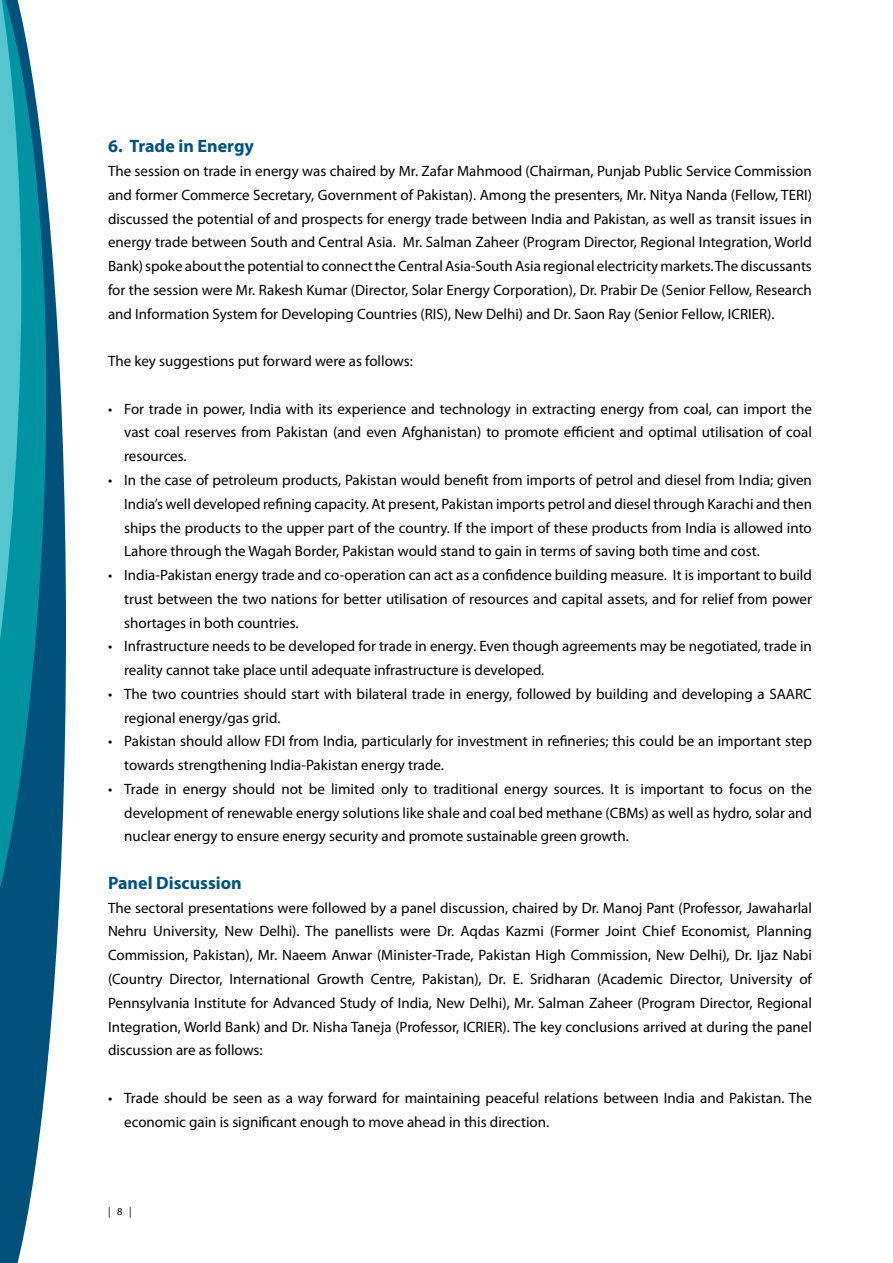
<style>
.page{position:relative;width:893px;height:1263px;background:#fff}
.page>*{position:absolute;margin:0;border:0;box-sizing:border-box;transform-origin:0 0}
.t1{font:700 18px "Myriad Pro";color:#00527d}
.t2{font:15px/23.7px "Myriad Pro";color:#000;text-align:justify}
.t3{font:10.5px "Myriad Pro";color:#000}
</style>
<div class="page">
<svg style="left:0;top:185px;width:66px;height:1078px;fill:#00527d"></svg>
<svg style="left:0;top:0;width:46px;height:952px;background:#1f91a6"></svg>
<p class="t1" style="left:108px;top:134px;width:147px">6. Trade in Energy</p>
<p class="t2" style="left:108px;top:159px;width:705px">The session on trade in energy was chaired by Mr. Zafar Mahmood (Chairman, Punjab Public Service Commission and former Commerce Secretary, Government of Pakistan). Among the presenters, Mr. Nitya Nanda (Fellow, TERI) discussed the potential of and prospects for energy trade between India and Pakistan, as well as transit issues in energy trade between South and Central Asia. Mr. Salman Zaheer (Program Director, Regional Integration, World Bank) spoke about the potential to connect the Central Asia-South Asia regional electricity markets. The discussants for the session were Mr. Rakesh Kumar (Director, Solar Energy Corporation), Dr. Prabir De (Senior Fellow, Research and Information System for Developing Countries (RIS), New Delhi) and Dr. Saon Ray (Senior Fellow, ICRIER).</p>
<p class="t2" style="left:108px;top:349px;width:306px">The key suggestions put forward were as follows:</p>
<p class="t2" style="left:124px;top:397px;width:689px;text-indent:-16px">• For trade in power, India with its experience and technology in extracting energy from coal, can import the vast coal reserves from Pakistan (and even Afghanistan) to promote efficient and optimal utilisation of coal resources.</p>
<p class="t2" style="left:124px;top:468px;width:689px;text-indent:-16px">• In the case of petroleum products, Pakistan would benefit from imports of petrol and diesel from India; given India’s well developed refining capacity. At present, Pakistan imports petrol and diesel through Karachi and then ships the products to the upper part of the country. If the import of these products from India is allowed into Lahore through the Wagah Border, Pakistan would stand to gain in terms of saving both time and cost.</p>
<p class="t2" style="left:124px;top:563px;width:689px;text-indent:-16px">• India-Pakistan energy trade and co-operation can act as a confidence building measure. It is important to build trust between the two nations for better utilisation of resources and capital assets, and for relief from power shortages in both countries.</p>
<p class="t2" style="left:124px;top:634px;width:689px;text-indent:-16px">• Infrastructure needs to be developed for trade in energy. Even though agreements may be negotiated, trade in reality cannot take place until adequate infrastructure is developed.</p>
<p class="t2" style="left:124px;top:682px;width:689px;text-indent:-16px">• The two countries should start with bilateral trade in energy, followed by building and developing a SAARC regional energy/gas grid.</p>
<p class="t2" style="left:124px;top:729px;width:689px;text-indent:-16px">• Pakistan should allow FDI from India, particularly for investment in refineries; this could be an important step towards strengthening India-Pakistan energy trade.</p>
<p class="t2" style="left:124px;top:777px;width:689px;text-indent:-16px">• Trade in energy should not be limited only to traditional energy sources. It is important to focus on the development of renewable energy solutions like shale and coal bed methane (CBMs) as well as hydro, solar and nuclear energy to ensure energy security and promote sustainable green growth.</p>
<p class="t1" style="left:108px;top:871px;width:135px">Panel Discussion</p>
<p class="t2" style="left:108px;top:895px;width:705px">The sectoral presentations were followed by a panel discussion, chaired by Dr. Manoj Pant (Professor, Jawaharlal Nehru University, New Delhi). The panellists were Dr. Aqdas Kazmi (Former Joint Chief Economist, Planning Commission, Pakistan), Mr. Naeem Anwar (Minister-Trade, Pakistan High Commission, New Delhi), Dr. Ijaz Nabi (Country Director, International Growth Centre, Pakistan), Dr. E. Sridharan (Academic Director, University of Pennsylvania Institute for Advanced Study of India, New Delhi), Mr. Salman Zaheer (Program Director, Regional Integration, World Bank) and Dr. Nisha Taneja (Professor, ICRIER). The key conclusions arrived at during the panel discussion are as follows:</p>
<p class="t2" style="left:124px;top:1086px;width:689px;text-indent:-16px">• Trade should be seen as a way forward for maintaining peaceful relations between India and Pakistan. The economic gain is significant enough to move ahead in this direction.</p>
<p class="t3" style="left:108px;top:1205px;width:25px">| 8 |</p>
</div>
